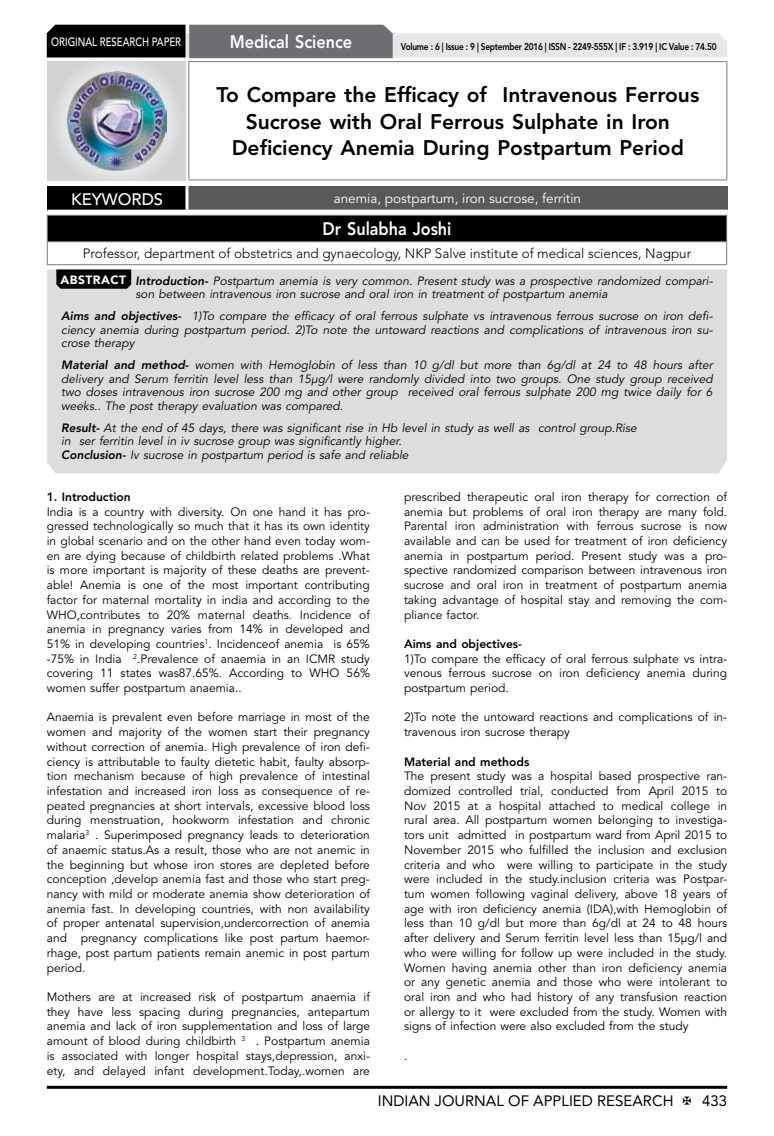
<style>
.page{position:relative;width:774px;height:1136px;background:#fff}
.page>*{position:absolute;margin:0;border:0;box-sizing:border-box;transform-origin:0 0}
.t1{font:800 21px/26.2px "Avenir LT Std";color:#000;text-align:center}
.t2{font:800 18px "Avenir LT Std";color:#fff;scale:.9 1}
.t3{font:500 16.5px "Avenir LT Std";color:#fff}
.t4{font:15px "Avenir LT Std";color:#000}
.t5{font:300 13.5px "Avenir LT Std";color:#000}
.t6{font:13.5px "Avenir LT Std";color:#fff}
.t7{font:12px/14.7px "Avenir LT Std";color:#000;text-align:justify}
.t8{font:italic 12px/13.5px "Avenir LT Std";color:#000}
.t9{font:800 12px "Avenir LT Std";color:#000}
.t10{font:500 12px "Avenir LT Std";color:#fff;scale:.8 1}
.t11{font:800 9.75px "Avenir LT Std";letter-spacing:-.03em;color:#000;scale:.85 1}
.s1{font-weight:900;font-style:normal;color:#fff}
.s2{font-weight:800}
.s3{color:#f00}
</style>
<div class="page">
<hr style="left:47px;top:1085px;width:680px;height:3px;background:#000">
<div style="left:48px;top:62px;width:137px;height:118px;background:linear-gradient(to right,#d9dadb,#d9dadb)"></div>
<img style="left:68px;top:71px;width:99px;height:100px">
<svg style="left:47px;top:25px;width:680px;height:33px;background:#979899"></svg>
<hr style="left:188px;top:61px;width:539px;height:1px;background:#808285">
<hr style="left:188px;top:62px;width:1px;height:117px;background:#808285">
<hr style="left:726px;top:62px;width:1px;height:117px;background:#808285">
<hr style="left:188px;top:179px;width:539px;height:1px;background:#808285">
<div style="left:47px;top:215px;width:680px;height:27px;background:#000"></div>
<hr style="left:47px;top:215px;width:680px;height:1px;background:#808285">
<hr style="left:47px;top:241px;width:680px;height:1px;background:#808285">
<svg style="left:47px;top:216px;width:1px;height:48px"></svg>
<svg style="left:726px;top:216px;width:1px;height:48px"></svg>
<hr style="left:47px;top:264px;width:680px;height:1px;background:#808285">
<div style="left:47px;top:269px;width:680px;height:204px;background:#dcddde"></div>
<svg style="left:56px;top:269px;width:75px;height:20px"></svg>
<div style="left:47px;top:186px;width:140px;height:25px;background:#000"></div>
<div style="left:187px;top:186px;width:541px;height:25px;background:#58595b"></div>
<hr style="left:185px;top:186px;width:3px;height:24px;background:#fff">
<hr style="left:47px;top:210px;width:140px;height:3px;background:#fff">
<hr style="left:187px;top:210px;width:541px;height:3px;background:#fff">
<p class="t10" style="left:51px;top:34px;width:163px">ORIGINAL RESEARCH PAPER</p>
<h2 class="t2" style="left:230px;top:31px;width:138px">Medical Science</h2>
<p class="t11" style="left:401px;top:41px;width:373px">Volume : 6 | Issue : 9 | September 2016 | ISSN - 2249-555X | IF : 3.919 | IC Value : 74.50</p>
<h1 class="t1" style="left:216px;top:82px;width:484px">To Compare the Efficacy of Intravenous Ferrous<br>Sucrose with Oral Ferrous Sulphate in Iron<br>Deficiency Anemia During Postpartum Period</h1>
<h3 class="t3" style="left:71px;top:189px;width:94px">KEYWORDS</h3>
<p class="t6" style="left:334px;top:190px;width:249px">anemia, postpartum, iron sucrose, ferritin</p>
<h2 class="t2" style="left:322px;top:218px;width:145px">Dr Sulabha Joshi</h2>
<p class="t5" style="left:83px;top:246px;width:610px">Professor, department of obstetrics and gynaecology, NKP Salve institute of medical sciences, Nagpur</p>
<p class="t8" style="left:135px;top:274px;width:579px;text-indent:-75px"><span class="s1">ABSTRACT</span> <span class="s2">Introduction-</span> Postpartum anemia is very common. Present study was a prospective randomized compari&shy;son between intravenous iron sucrose and oral iron in treatment of postpartum anemia</p>
<p class="t8" style="left:61px;top:309px;width:653px;text-align:justify"><span class="s2">Aims and objectives-</span> 1)To compare the efficacy of oral ferrous sulphate vs intravenous ferrous sucrose on iron defi&shy;ciency anemia during postpartum period. 2)To note the untoward reactions and complications of intravenous iron su&shy;crose therapy</p>
<p class="t8" style="left:61px;top:358px;width:653px;text-align:justify"><span class="s2">Material and method-</span> women with Hemoglobin of less than 10 g/dl but more than 6g/dl at 24 to 48 hours after delivery and Serum ferritin level less than 15μg/l were randomly divided into two groups. One study group received two doses intravenous iron sucrose 200 mg and other group received oral ferrous sulphate 200 mg twice daily for 6 weeks.. The post therapy evaluation was compared.</p>
<p class="t8" style="left:61px;top:421px;width:577px"><span class="s2">Result-</span> At the end of 45 days, there was significant rise in Hb level in study as well as control group.Rise in ser ferritin level in iv sucrose group was significantly higher.<br><span class="s2">Conclusion-</span> Iv sucrose in postpartum period is safe and reliable</p>
<p class="t9" style="left:47px;top:489px;width:85px">1. Introduction</p>
<p class="t7" style="left:47px;top:504px;width:325px">India is a country with diversity. On one hand it has pro&shy;gressed technologically so much that it has its own identity in global scenario and on the other hand even today wom&shy;en are dying because of childbirth related problems .What is more important is majority of these deaths are prevent&shy;able! Anemia is one of the most important contributing factor for maternal mortality in india and according to the WHO,contributes to 20% maternal deaths<span class="s3">.</span> Incidence of anemia in pregnancy varies from 14% in developed and 51% in developing countries<sup>1</sup>. Incidenceof anemia is 65% -75% in India <sup>2</sup>.Prevalence of anaemia in an ICMR study covering 11 states was87.65%. According to WHO 56% women suffer postpartum anaemia..</p>
<p class="t7" style="left:47px;top:710px;width:325px">Anaemia is prevalent even before marriage in most of the women and majority of the women start their pregnancy without correction of anemia. High prevalence of iron defi&shy;ciency is attributable to faulty dietetic habit, faulty absorp&shy;tion mechanism because of high prevalence of intestinal infestation and increased iron loss as consequence of re&shy;peated pregnancies at short intervals, excessive blood loss during menstruation, hookworm infestation and chronic malaria<sup>3</sup> . Superimposed pregnancy leads to deterioration of anaemic status.As a result, those who are not anemic in the beginning but whose iron stores are depleted before conception ,develop anemia fast and those who start preg&shy;nancy with mild or moderate anemia show deterioration of anemia fast. In developing countries, with non availability of proper antenatal supervision,undercorrection of anemia and pregnancy complications like post partum haemor&shy;rhage, post partum patients remain anemic in post partum period.</p>
<p class="t7" style="left:47px;top:989px;width:325px">Mothers are at increased risk of postpartum anaemia if they have less spacing during pregnancies, antepartum anemia and lack of iron supplementation and loss of large amount of blood during childbirth <sup>3</sup> . Postpartum anemia is associated with longer hospital stays,depression, anxi&shy;ety, and delayed infant development.Today,.women are</p>
<p class="t7" style="left:404px;top:489px;width:325px">prescribed therapeutic oral iron therapy for correction of anemia but problems of oral iron therapy are many fold.<br>Parental iron administration with ferrous sucrose is now available and can be used for treatment of iron deficiency anemia in postpartum period. Present study was a pro&shy;spective randomized comparison between intravenous iron sucrose and oral iron in treatment of postpartum anemia taking advantage of hospital stay and removing the com&shy;pliance factor.</p>
<p class="t9" style="left:404px;top:636px;width:120px">Aims and objectives-</p>
<p class="t7" style="left:404px;top:651px;width:325px">1)To compare the efficacy of oral ferrous sulphate vs intra&shy;venous ferrous sucrose on iron deficiency anemia during postpartum period.</p>
<p class="t7" style="left:404px;top:710px;width:325px">2)To note the untoward reactions and complications of in&shy;travenous iron sucrose therapy</p>
<p class="t9" style="left:404px;top:754px;width:127px">Material and methods</p>
<p class="t7" style="left:404px;top:769px;width:325px">The present study was a hospital based prospective ran&shy;domized controlled trial, conducted from April 2015 to Nov 2015 at a hospital attached to medical college in rural area. All postpartum women belonging to investiga&shy;tors unit admitted in postpartum ward from April 2015 to November 2015 who fulfilled the inclusion and exclusion criteria and who were willing to participate in the study were included in the study.inclusion criteria was Postpar&shy;tum women following vaginal delivery, above 18 years of age with iron deficiency anemia (IDA),with Hemoglobin of less than 10 g/dl but more than 6g/dl at 24 to 48 hours after delivery and Serum ferritin level less than 15μg/l and who were willing for follow up were included in the study.<br>Women having anemia other than iron deficiency anemia or any genetic anemia and those who were intolerant to oral iron and who had history of any transfusion reaction or allergy to it were excluded from the study. Women with signs of infection were also excluded from the study</p>
<p class="t7" style="left:404px;top:1048px;width:5px">.</p>
<p class="t4" style="left:378px;top:1091px;width:297px">INDIAN JOURNAL OF APPLIED RESEARCH</p>
<p class="t4" style="left:702px;top:1091px;width:27px">433</p>
</div>
